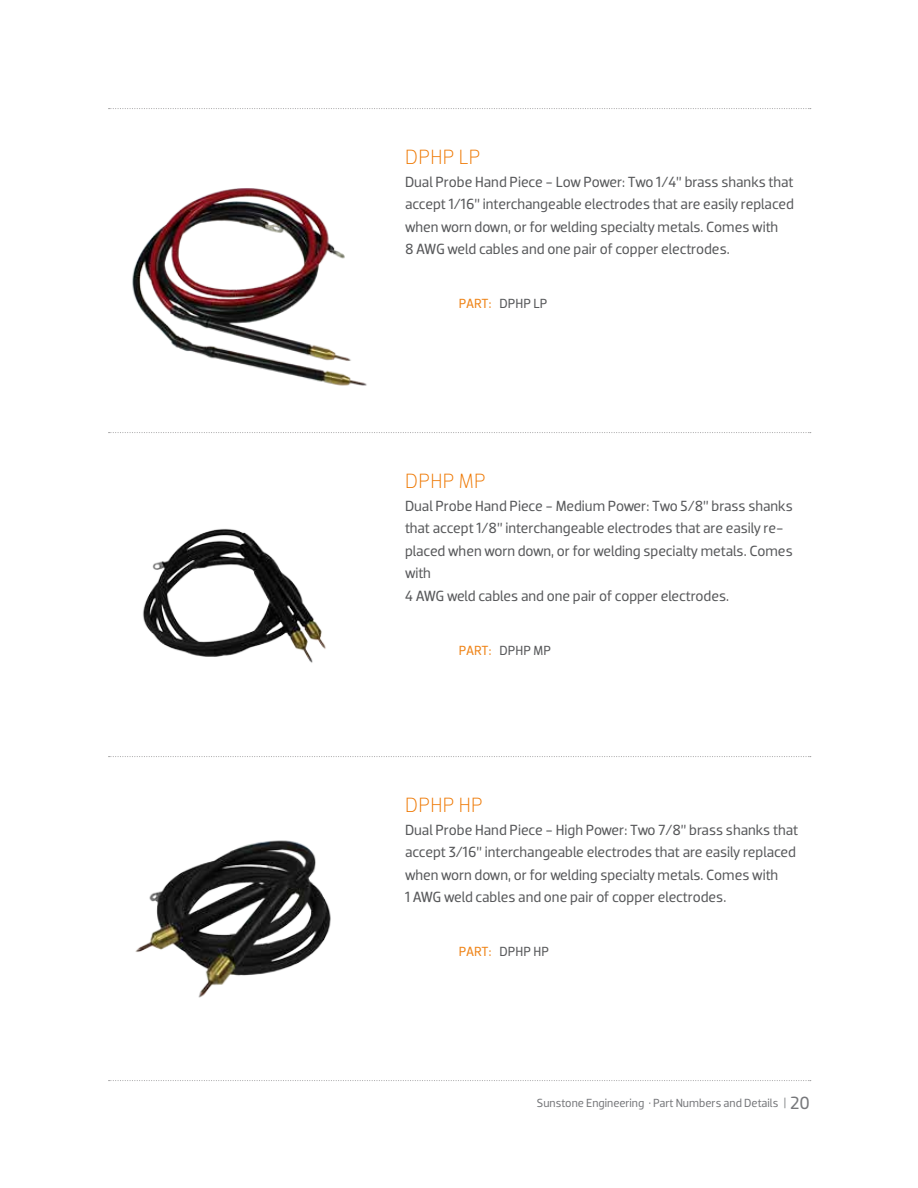
<style>
.page{position:relative;width:918px;height:1188px;background:#fff}
.page>*{position:absolute;margin:0;border:0;box-sizing:border-box;transform-origin:0 0}
.t1{font:300 21px "Dobra";letter-spacing:.015em;color:#e70}
.t2{font:15px/22.5px "Dobra";letter-spacing:-.005em;color:#58595b}
.t3{font:13.5px "Dobra";color:#58595b}
.t4{font:12px "Dobra";color:#77787b}
.s1{color:#ef851a}
.s2{font-size:18px}
</style>
<div class="page">
<img style="left:132px;top:188px;width:235px;height:198px">
<img style="left:143px;top:528px;width:183px;height:135px">
<img style="left:135px;top:840px;width:196px;height:158px">
<svg style="left:109px;top:108px;width:702px;height:1px"></svg>
<svg style="left:109px;top:432px;width:702px;height:1px"></svg>
<svg style="left:109px;top:756px;width:702px;height:1px"></svg>
<svg style="left:109px;top:1080px;width:702px;height:1px"></svg>
<h1 class="t1" style="left:405px;top:145px;width:77px">DPHP LP</h1>
<p class="t2" style="left:405px;top:170px;width:390px">Dual Probe Hand Piece - Low Power: Two 1/4” brass shanks that accept 1/16” interchangeable electrodes that are easily replaced when worn down, or for welding specialty metals. Comes with<br>8 AWG weld cables and one pair of copper electrodes.</p>
<p class="t3" style="left:459px;top:296px;width:90px"><span class="s1">PART:</span> DPHP LP</p>
<h1 class="t1" style="left:405px;top:469px;width:82px">DPHP MP</h1>
<p class="t2" style="left:405px;top:494px;width:389px">Dual Probe Hand Piece - Medium Power: Two 5/8” brass shanks that accept 1/8” interchangeable electrodes that are easily re&shy;placed when worn down, or for welding specialty metals. Comes with<br>4 AWG weld cables and one pair of copper electrodes.</p>
<p class="t3" style="left:459px;top:642px;width:94px"><span class="s1">PART:</span> DPHP MP</p>
<h1 class="t1" style="left:405px;top:793px;width:79px">DPHP HP</h1>
<p class="t2" style="left:405px;top:818px;width:395px">Dual Probe Hand Piece - High Power: Two 7/8” brass shanks that accept 3/16” interchangeable electrodes that are easily replaced when worn down, or for welding specialty metals. Comes with<br>1 AWG weld cables and one pair of copper electrodes.</p>
<p class="t3" style="left:459px;top:944px;width:92px"><span class="s1">PART:</span> DPHP HP</p>
<p class="t4" style="left:537px;top:1096px;width:275px">Sunstone Engineering • Part Numbers and Details | <span class="s2">20</span></p>
</div>
